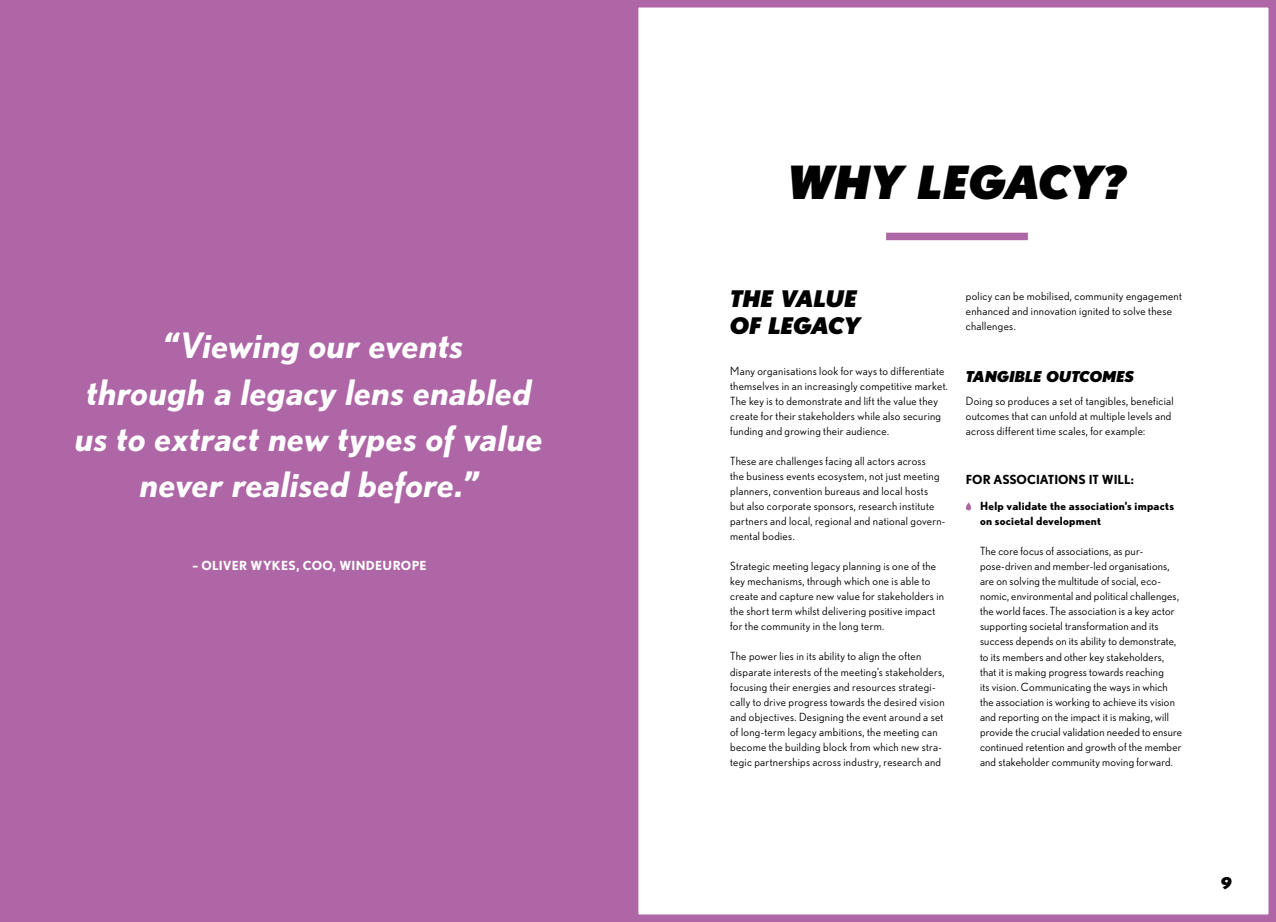
<style>
.page{position:relative;width:1276px;height:922px;background:#fff}
.page>*{position:absolute;margin:0;border:0;box-sizing:border-box;transform-origin:0 0}
.t1{font:italic 900 45.75px "Nobel";color:#000}
.t2{font:italic 700 35px/46.2px "Nobel";letter-spacing:.01em;color:#fff;text-align:center}
.t3{font:italic 900 22.88px/27.4px "Nobel";letter-spacing:-.02em;color:#000}
.t4{font:italic 900 16.25px "Nobel";color:#000}
.t5{font:italic 900 15px "Nobel";color:#000}
.t6{font:700 12.5px "Nobel";letter-spacing:.025em;color:#fff}
.t7{font:700 12.5px "Nobel";color:#000}
.t8{font:11.25px/15px "Nobel";letter-spacing:.025em;color:#000}
.t9{font:700 11.25px/15px "Nobel";letter-spacing:.02em;color:#000}
</style>
<div class="page">
<div style="left:0;top:0;width:1276px;height:921px;background:#ae66a6"></div>
<div style="left:638px;top:7px;width:631px;height:908px;background:#fff"></div>
<svg style="left:966px;top:502px;width:5px;height:8px"></svg>
<div style="left:886px;top:233px;width:142px;height:7px;background:#ae66a6"></div>
<h2 class="t2" style="left:76px;top:322px;width:469px">“Viewing our events<br>through a legacy lens enabled us to extract new types of value never realised before.”</h2>
<p class="t6" style="left:192px;top:558px;width:236px">– OLIVER WYKES, COO, WINDEUROPE</p>
<h1 class="t1" style="left:788px;top:154px;width:340px">WHY LEGACY?</h1>
<h3 class="t3" style="left:730px;top:284px;width:132px">THE VALUE<br>OF LEGACY</h3>
<p class="t8" style="left:730px;top:363px;width:219px">Many organisations look for ways to differentiate themselves in an increasingly competitive market.<br>The key is to demonstrate and lift the value they create for their stakeholders while also securing funding and growing their audience.</p>
<p class="t8" style="left:730px;top:453px;width:217px">These are challenges facing all actors across<br>the business events ecosystem, not just meeting planners, convention bureaus and local hosts<br>but also corporate sponsors, research institute partners and local, regional and national govern&shy;mental bodies.</p>
<p class="t8" style="left:730px;top:558px;width:215px">Strategic meeting legacy planning is one of the key mechanisms, through which one is able to create and capture new value for stakeholders in the short term whilst delivering positive impact for the community in the long term.</p>
<p class="t8" style="left:730px;top:648px;width:216px">The power lies in its ability to align the often disparate interests of the meeting’s stakeholders, focusing their energies and resources strategi&shy;cally to drive progress towards the desired vision and objectives. Designing the event around a set of long-term legacy ambitions, the meeting can become the building block from which new stra&shy;tegic partnerships across industry, research and</p>
<p class="t8" style="left:966px;top:288px;width:217px">policy can be mobilised, community engagement enhanced and innovation ignited to solve these challenges.</p>
<h3 class="t5" style="left:966px;top:367px;width:170px">TANGIBLE OUTCOMES</h3>
<p class="t8" style="left:966px;top:393px;width:209px">Doing so produces a set of tangibles, beneficial outcomes that can unfold at multiple levels and across different time scales, for example:</p>
<p class="t7" style="left:966px;top:472px;width:170px">FOR ASSOCIATIONS IT WILL:</p>
<p class="t9" style="left:980px;top:498px;width:195px">Help validate the association’s impacts on societal development</p>
<p class="t8" style="left:980px;top:543px;width:204px">The core focus of associations, as pur&shy;pose-driven and member-led organisations, are on solving the multitude of social, eco&shy;nomic, environmental and political challenges, the world faces. The association is a key actor supporting societal transformation and its success depends on its ability to demonstrate, to its members and other key stakeholders, that it is making progress towards reaching<br>its vision. Communicating the ways in which the association is working to achieve its vision and reporting on the impact it is making, will provide the crucial validation needed to ensure continued retention and growth of the member and stakeholder community moving forward.</p>
<h3 class="t4" style="left:1220px;top:873px;width:12px">9</h3>
</div>
